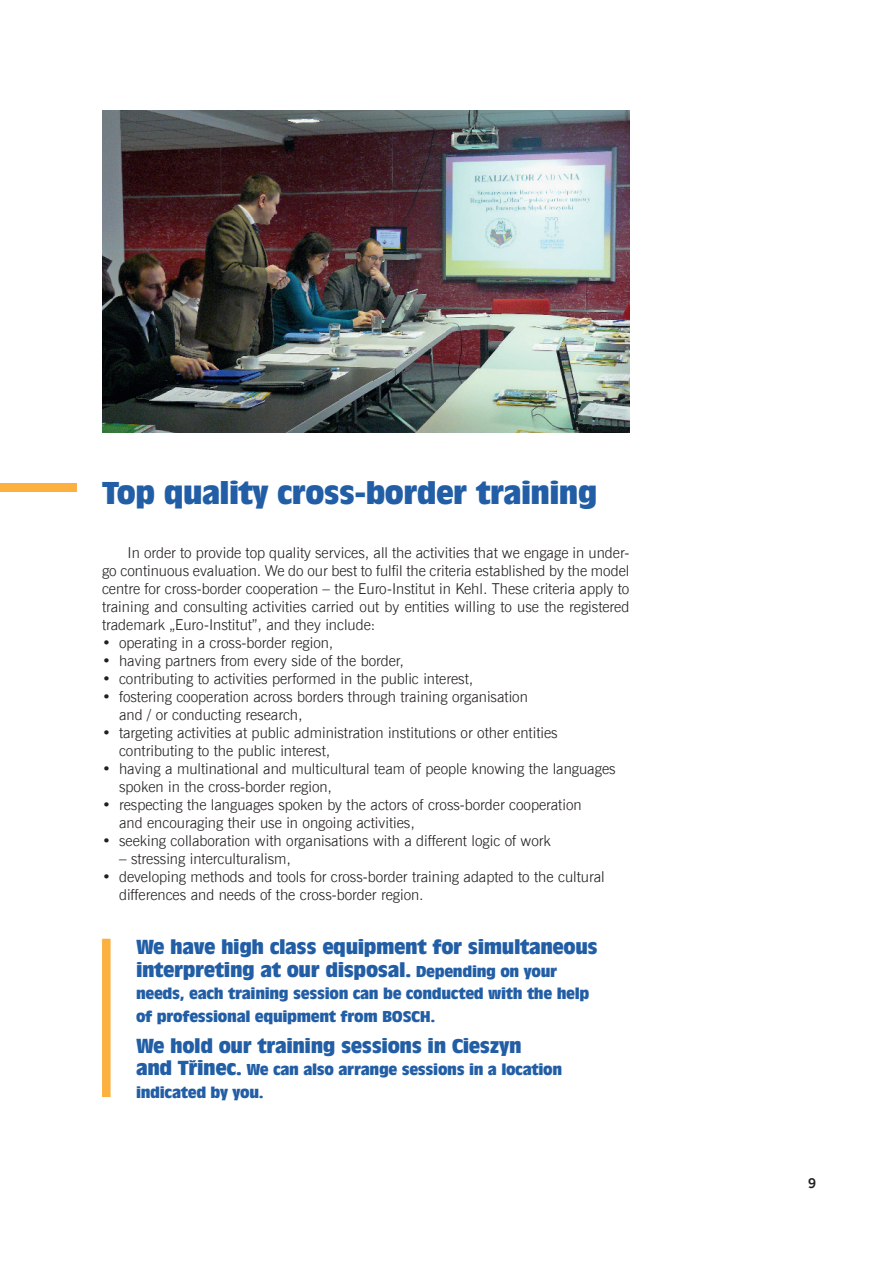
<style>
.page{position:relative;width:893px;height:1263px;background:#fff}
.page>*{position:absolute;margin:0;border:0;box-sizing:border-box;transform-origin:0 0}
.t1{font:29.4px "Incised 901 Bd Cn EUX";letter-spacing:-.015em;color:#225ea5;scale:1.43 1}
.t2{font:18.9px/22.5px "Incised 901 Bd Cn EUX";letter-spacing:-.015em;color:#225ea5;scale:1.43 1}
.t3{font:15px/18px "News Goth Lt EUX";color:#231f20}
.t4{font:14.7px/22.5px "Incised 901 Bd Cn EUX";letter-spacing:-.015em;color:#225ea5;scale:1.43 1}
.t5{font:700 13.5px "News Goth EUX";color:#231f20}
.s1{font-size:14.7px}
.s2{font-size:18.9px}
</style>
<div class="page">
<div style="left:102px;top:939px;width:9px;height:158px;background:#fbb03f"></div>
<div style="left:0;top:483px;width:77px;height:8px;background:#fbb03f"></div>
<img style="left:102px;top:111px;width:527px;height:321px">
<h1 class="t1" style="left:102px;top:476px;width:348px">Top quality cross-border training</h1>
<p class="t3" style="left:102px;top:544px;width:529px;text-align:justify;text-indent:26px">In order to provide top quality services, all the activities that we engage in under&shy;go continuous evaluation. We do our best to fulfil the criteria established by the model centre for cross-border cooperation – the Euro-Institut in Kehl. These criteria apply to training and consulting activities carried out by entities willing to use the registered trademark „Euro-Institut”, and they include:</p>
<p class="t3" style="left:102px;top:634px;width:233px">• operating in a cross-border region,</p>
<p class="t3" style="left:102px;top:652px;width:303px">• having partners from every side of the border,</p>
<p class="t3" style="left:102px;top:670px;width:373px">• contributing to activities performed in the public interest,</p>
<p class="t3" style="left:119px;top:688px;width:410px;text-indent:-17px">• fostering cooperation across borders through training organisation and / or conducting research,</p>
<p class="t3" style="left:119px;top:724px;width:440px;text-indent:-17px">• targeting activities at public administration institutions or other entities contributing to the public interest,</p>
<p class="t3" style="left:119px;top:760px;width:498px;text-indent:-17px">• having a multinational and multicultural team of people knowing the languages spoken in the cross-border region,</p>
<p class="t3" style="left:119px;top:796px;width:464px;text-indent:-17px">• respecting the languages spoken by the actors of cross-border cooperation and encouraging their use in ongoing activities,</p>
<p class="t3" style="left:102px;top:832px;width:450px">• seeking collaboration with organisations with a different logic of work</p>
<p class="t3" style="left:119px;top:850px;width:173px">– stressing interculturalism,</p>
<p class="t3" style="left:119px;top:868px;width:487px;text-indent:-17px">• developing methods and tools for cross-border training adapted to the cultural differences and needs of the cross-border region.</p>
<p class="t2" style="left:136px;top:936px;width:324px">We have high class equipment for simultaneous interpreting at our disposal. <span class="s1">Depending on your</span></p>
<p class="t4" style="left:136px;top:982px;width:318px">needs, each training session can be conducted with the help of professional equipment from BOSCH.</p>
<p class="t2" style="left:136px;top:1034px;width:271px">We hold our training sessions in Cieszyn</p>
<p class="t4" style="left:136px;top:1058px;width:299px"><span class="s2">and Třinec.</span> We can also arrange sessions in a location indicated by you.</p>
<p class="t5" style="left:808px;top:1175px;width:10px">9</p>
</div>
